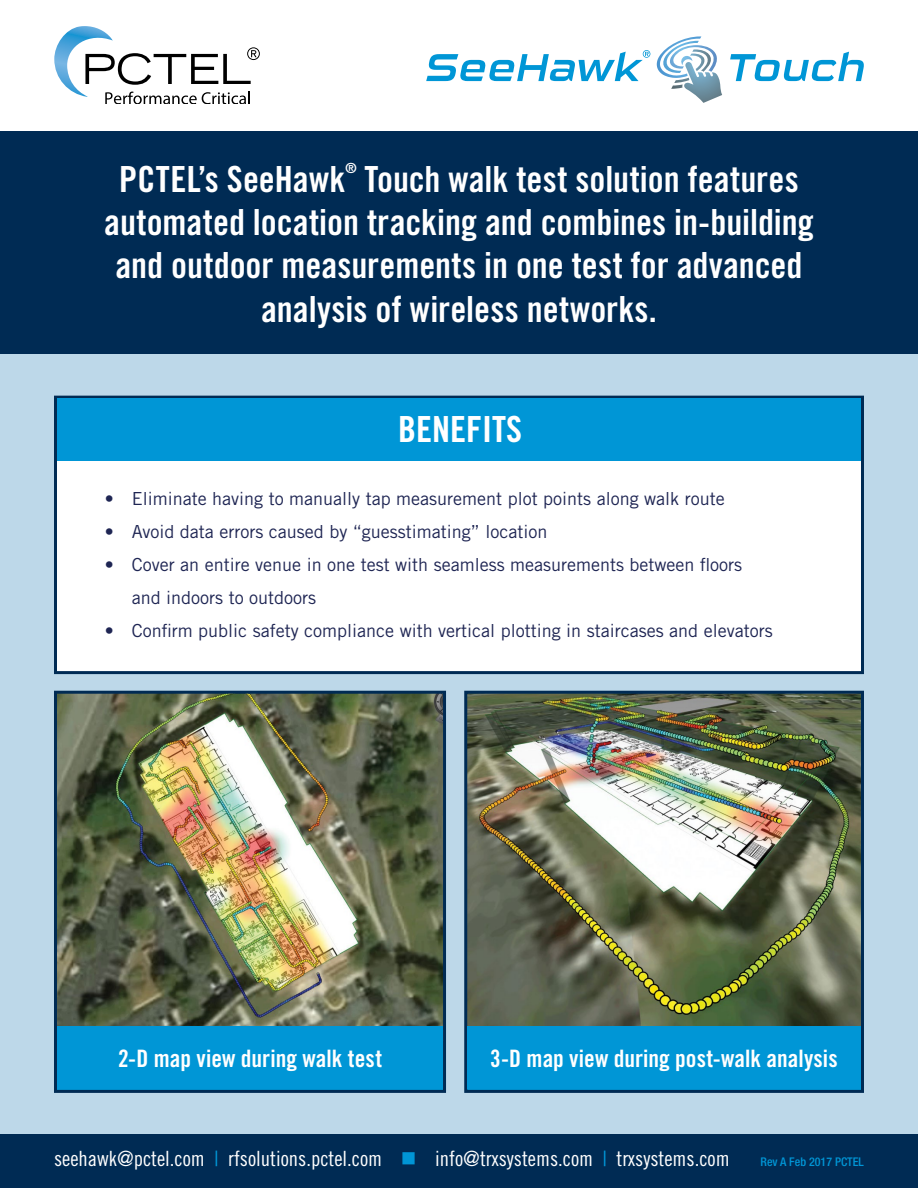
<style>
.page{position:relative;width:918px;height:1188px;background:#fff}
.page>*{position:absolute;margin:0;border:0;box-sizing:border-box;transform-origin:0 0}
.t1{font:36px "Trade Gothic Bold Cond Twenty";color:#fff}
.t2{font:24px "Trade Gothic Bold Cond Twenty";color:#fff}
.t3{font:21px "Trade Gothic Cond Eighteen";color:#fff}
.t4{font:18px/33px "Trade Gothic";color:#1e2553}
.t5{font:13.95px "Trade Gothic Bold Cond Twenty";color:#fff}
.t6{font:500 condensed 12px "Helvetica Neue";color:#0096d6}
.s1{color:#0096d6}
</style>
<div class="page">
<div style="left:0;top:132px;width:918px;height:1002px;background:#bdd8e9"></div>
<img style="left:468px;top:695px;width:392px;height:331px">
<div style="left:464px;top:691px;width:400px;height:402px;border:3px solid #002b54"></div>
<div style="left:468px;top:1026px;width:393px;height:62px;background:#0096d6"></div>
<img style="left:58px;top:695px;width:384px;height:331px">
<div style="left:54px;top:691px;width:392px;height:402px;border:3px solid #002b54"></div>
<div style="left:57px;top:1026px;width:386px;height:62px;background:#0096d6"></div>
<div style="left:54px;top:396px;width:810px;height:278px;background:#fff;border:3px solid #002b54"></div>
<div style="left:57px;top:399px;width:804px;height:62px;background:#0096d6"></div>
<svg style="left:54px;top:26px;width:205px;height:78px"></svg>
<svg style="left:730px;top:52px;width:134px;height:29px"></svg>
<svg style="left:426px;top:50px;width:224px;height:31px"></svg>
<svg style="left:657px;top:36px;width:65px;height:67px"></svg>
<div style="left:0;top:1134px;width:918px;height:54px;background:#002b54"></div>
<div style="left:0;top:132px;width:918px;height:222px;background:#002b54"></div>
<h1 class="t1" style="left:119px;top:157px;width:228px">PCTEL’s SeeHawk</h1>
<p class="t5" style="left:345px;top:160px;width:13px">®</p>
<h1 class="t1" style="left:365px;top:157px;width:436px">Touch walk test solution features</h1>
<h1 class="t1" style="left:104px;top:200px;width:711px">automated location tracking and combines in-building</h1>
<h1 class="t1" style="left:116px;top:244px;width:688px">and outdoor measurements in one test for advanced</h1>
<h1 class="t1" style="left:261px;top:287px;width:397px">analysis of wireless networks.</h1>
<h1 class="t1" style="left:398px;top:408px;width:125px">BENEFITS</h1>
<p class="t4" style="left:105px;top:482px;width:621px">• Eliminate having to manually tap measurement plot points along walk route</p>
<p class="t4" style="left:105px;top:515px;width:444px">• Avoid data errors caused by “guesstimating” location</p>
<p class="t4" style="left:132px;top:548px;width:612px;text-indent:-27px">• Cover an entire venue in one test with seamless measurements between floors and indoors to outdoors</p>
<p class="t4" style="left:105px;top:614px;width:669px">• Confirm public safety compliance with vertical plotting in staircases and elevators</p>
<h2 class="t2" style="left:118px;top:1044px;width:266px">2-D map view during walk test</h2>
<h2 class="t2" style="left:490px;top:1044px;width:349px">3-D map view during post-walk analysis</h2>
<p class="t3" style="left:54px;top:1146px;width:677px">seehawk@pctel.com <span class="s1">|</span> rfsolutions.pctel.com <span class="s1">■</span> info@trxsystems.com <span class="s1">|</span> trxsystems.com</p>
<p class="t6" style="left:761px;top:1155px;width:105px">Rev A Feb 2017 PCTEL</p>
</div>
